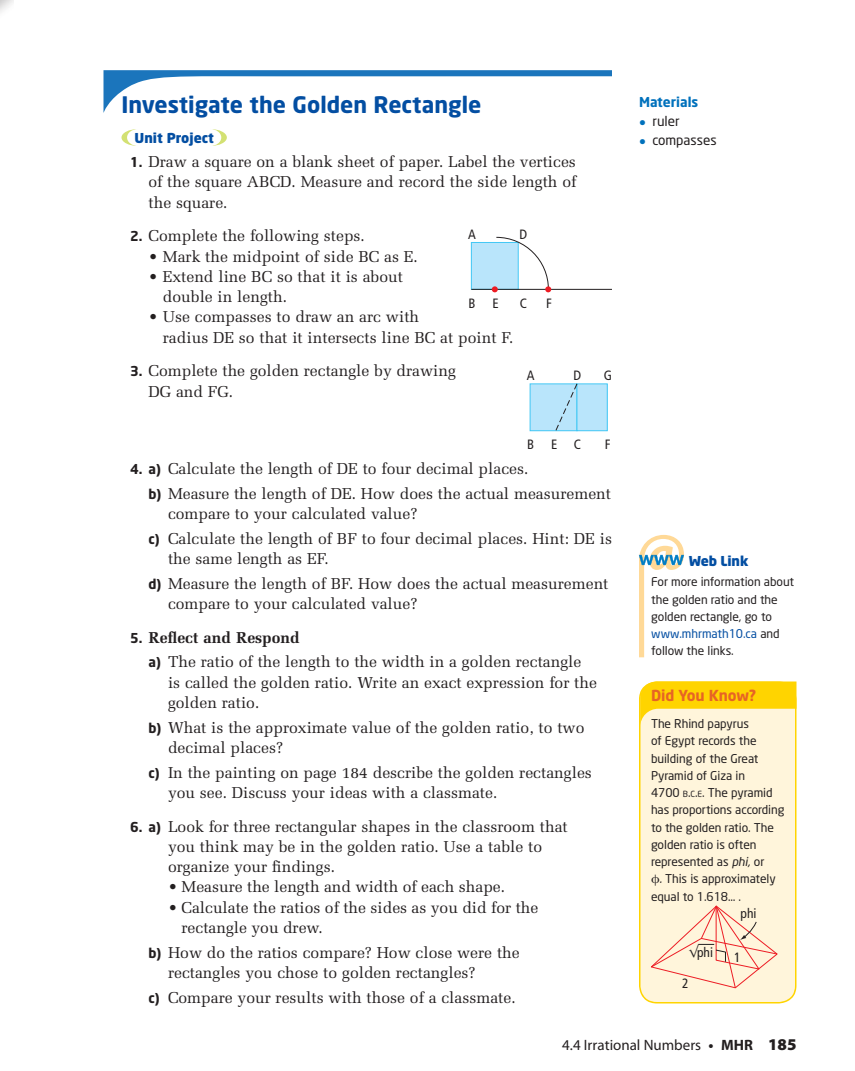
<style>
.page{position:relative;width:855px;height:1071px;background:#fff}
.page>*{position:absolute;margin:0;border:0;box-sizing:border-box;transform-origin:0 0}
.t1{font:700 22.5px "Neo Sans";color:#034ea2}
.t2{font:15.75px/20.2px "Melior LT Std";color:#231f20}
.t3{font:15px "Myriad Pro";color:#231f20}
.t4{font:700 15px "Neo Sans";letter-spacing:-.005em;color:#e76425}
.t5{font:condensed 13.5px "Frutiger";color:#231f20}
.t6{font:900 13.5px "Neo Sans";color:#034ea2}
.t7{font:13.5px "Neo Sans";color:#231f20}
.t8{font:700 13.5px "Neo Sans";color:#0071bc}
.t9{font:12px/17.2px "Neo Sans";letter-spacing:-.005em;color:#231f20}
.s1{font-family:"Neo Sans";font-weight:700;font-size:13.5px}
.s2{font-weight:700}
.s3{font-family:"Uni Math";color:#0071bc}
.s4{color:#034ea2}
.s5{font-size:8.4px}
.s6{font-style:italic}
.s7{font-family:"Uni Math"}
.s8{font-family:"Uni Math";font-stretch:normal;font-size:12px}
.s9{font-weight:900;font-size:16.5px}
</style>
<div class="page">
<svg style="left:122px;top:129px;width:14px;height:17px"></svg>
<svg style="left:212px;top:129px;width:15px;height:17px"></svg>
<div style="left:471px;top:242px;width:47px;height:47px;background:#b9e5fb"></div>
<div style="left:471px;top:242px;width:48px;height:48px;border:1px solid #44c8f5"></div>
<hr style="left:471px;top:289px;width:141px;height:1px;background:#231f20">
<svg style="left:492px;top:237px;width:59px;height:55px"></svg>
<div style="left:530px;top:384px;width:47px;height:47px;background:#b9e5fb"></div>
<div style="left:530px;top:383px;width:47px;height:48px;border:1px solid #44c8f5"></div>
<div style="left:577px;top:384px;width:30px;height:47px;background:#b9e5fb"></div>
<div style="left:577px;top:383px;width:31px;height:48px;border:1px solid #44c8f5"></div>
<svg style="left:555px;top:383px;width:23px;height:49px"></svg>
<svg style="left:104px;top:70px;width:508px;height:42px"></svg>
<svg style="left:639px;top:535px;width:45px;height:122px"></svg>
<svg style="left:639px;top:681px;width:158px;height:323px;background:#fef0d2"></svg>
<svg style="left:640px;top:682px;width:156px;height:45px;background:#ffe157"></svg>
<h1 class="t1" style="left:122px;top:94px;width:361px">Investigate the Golden Rectangle</h1>
<p class="t6" style="left:134px;top:132px;width:81px">Unit Project</p>
<p class="t2" style="left:149px;top:152px;width:429px;text-align:justify;text-indent:-18px"><span class="s1">1.</span> Draw a square on a blank sheet of paper. Label the vertices of the square ABCD. Measure and record the side length of the square.</p>
<p class="t2" style="left:130px;top:226px;width:236px"><span class="s1">2.</span> Complete the following steps.</p>
<p class="t5" style="left:468px;top:229px;width:9px">A</p>
<p class="t5" style="left:520px;top:229px;width:9px">D</p>
<p class="t2" style="left:148px;top:247px;width:271px">• Mark the midpoint of side BC as E.</p>
<p class="t2" style="left:163px;top:267px;width:242px;text-indent:-14px">• Extend line BC so that it is about double in length.</p>
<p class="t2" style="left:163px;top:307px;width:352px;text-indent:-14px">• Use compasses to draw an arc with<br>radius DE so that it intersects line BC at point F.</p>
<p class="t2" style="left:130px;top:361px;width:327px"><span class="s1">3.</span> Complete the golden rectangle by drawing</p>
<p class="t5" style="left:527px;top:370px;width:9px">A</p>
<p class="t5" style="left:573px;top:370px;width:9px">D</p>
<p class="t5" style="left:468px;top:298px;width:9px">B</p>
<p class="t5" style="left:493px;top:298px;width:8px">E</p>
<p class="t5" style="left:520px;top:298px;width:9px">C</p>
<p class="t5" style="left:546px;top:298px;width:7px">F</p>
<p class="t2" style="left:148px;top:382px;width:86px">DG and FG.</p>
<p class="t5" style="left:604px;top:370px;width:10px">G</p>
<p class="t5" style="left:527px;top:439px;width:9px">B</p>
<p class="t5" style="left:551px;top:439px;width:8px">E</p>
<p class="t5" style="left:574px;top:439px;width:9px">C</p>
<p class="t5" style="left:605px;top:439px;width:7px">F</p>
<p class="t2" style="left:148px;top:457px;width:464px;line-height:24.8px;text-indent:-18px"><span class="s1">4. a)</span> Calculate the length of DE to four decimal places.<br><span class="s1">b)</span> Measure the length of DE. How does the actual measurement</p>
<p class="t2" style="left:148px;top:502px;width:465px;line-height:24.8px;text-indent:20px">compare to your calculated value?<br><span class="s1">c)</span> Calculate the length of BF to four decimal places. Hint: DE is</p>
<p class="t2" style="left:148px;top:547px;width:462px;line-height:24.8px;text-indent:20px">the same length as EF.<br><span class="s1">d)</span> Measure the length of BF. How does the actual measurement</p>
<p class="t2" style="left:168px;top:594px;width:251px">compare to your calculated value?</p>
<p class="t2" style="left:148px;top:625px;width:434px;line-height:24.8px;text-indent:-18px"><span class="s1">5.</span> <span class="s2">Reflect and Respond<br></span><span class="s1">a)</span> The ratio of the length to the width in a golden rectangle</p>
<p class="t2" style="left:168px;top:673px;width:431px">is called the golden ratio. Write an exact expression for the golden ratio.</p>
<p class="t2" style="left:168px;top:718px;width:418px;text-indent:-20px"><span class="s1">b)</span> What is the approximate value of the golden ratio, to two decimal places?</p>
<p class="t2" style="left:168px;top:763px;width:425px;text-indent:-20px"><span class="s1">c)</span> In the painting on page 184 describe the golden rectangles you see. Discuss your ideas with a classmate.</p>
<p class="t2" style="left:168px;top:817px;width:401px;text-indent:-38px"><span class="s1">6. a)</span> Look for three rectangular shapes in the classroom that you think may be in the golden ratio. Use a table to organize your findings.</p>
<p class="t2" style="left:168px;top:877px;width:339px">• Measure the length and width of each shape.</p>
<p class="t2" style="left:182px;top:898px;width:358px;text-indent:-13px">• Calculate the ratios of the sides as you did for the rectangle you drew.</p>
<p class="t2" style="left:168px;top:943px;width:353px;text-indent:-20px"><span class="s1">b)</span> How do the ratios compare? How close were the rectangles you chose to golden rectangles?</p>
<p class="t2" style="left:148px;top:988px;width:369px"><span class="s1">c)</span> Compare your results with those of a classmate.</p>
<p class="t8" style="left:639px;top:96px;width:61px">Materials</p>
<p class="t7" style="left:639px;top:115px;width:42px"><span class="s3">•</span> ruler</p>
<p class="t7" style="left:639px;top:134px;width:79px"><span class="s3">•</span> compasses</p>
<p class="t6" style="left:689px;top:555px;width:61px">Web Link</p>
<p class="t9" style="left:651px;top:574px;width:144px">For more information about the golden ratio and the golden rectangle, go to <span class="s4">www.mhrmath10.ca</span> and follow the links.</p>
<p class="t4" style="left:651px;top:689px;width:107px">Did You Know?</p>
<p class="t9" style="left:651px;top:716px;width:135px">The Rhind papyrus<br>of Egypt records the building of the Great<br>Pyramid of Giza in<br>4700 <span class="s5">B</span>.<span class="s5">C</span>.<span class="s5">E</span>. The pyramid has proportions according to the golden ratio. The golden ratio is often represented as <span class="s6">phi,</span> or<br><span class="s7">ϕ</span><span class="s6">.</span> This is approximately equal to 1.618… .</p>
<p class="t5" style="left:690px;top:947px;width:25px"><span class="s8">√</span>phi</p>
<p class="t5" style="left:682px;top:978px;width:8px">2</p>
<p class="t5" style="left:741px;top:908px;width:17px">phi</p>
<p class="t5" style="left:734px;top:952px;width:8px">1</p>
<p class="t3" style="left:562px;top:1040px;width:236px">4.4 Irrational Numbers <span class="s2">• MHR</span> <span class="s9">185</span></p>
</div>
